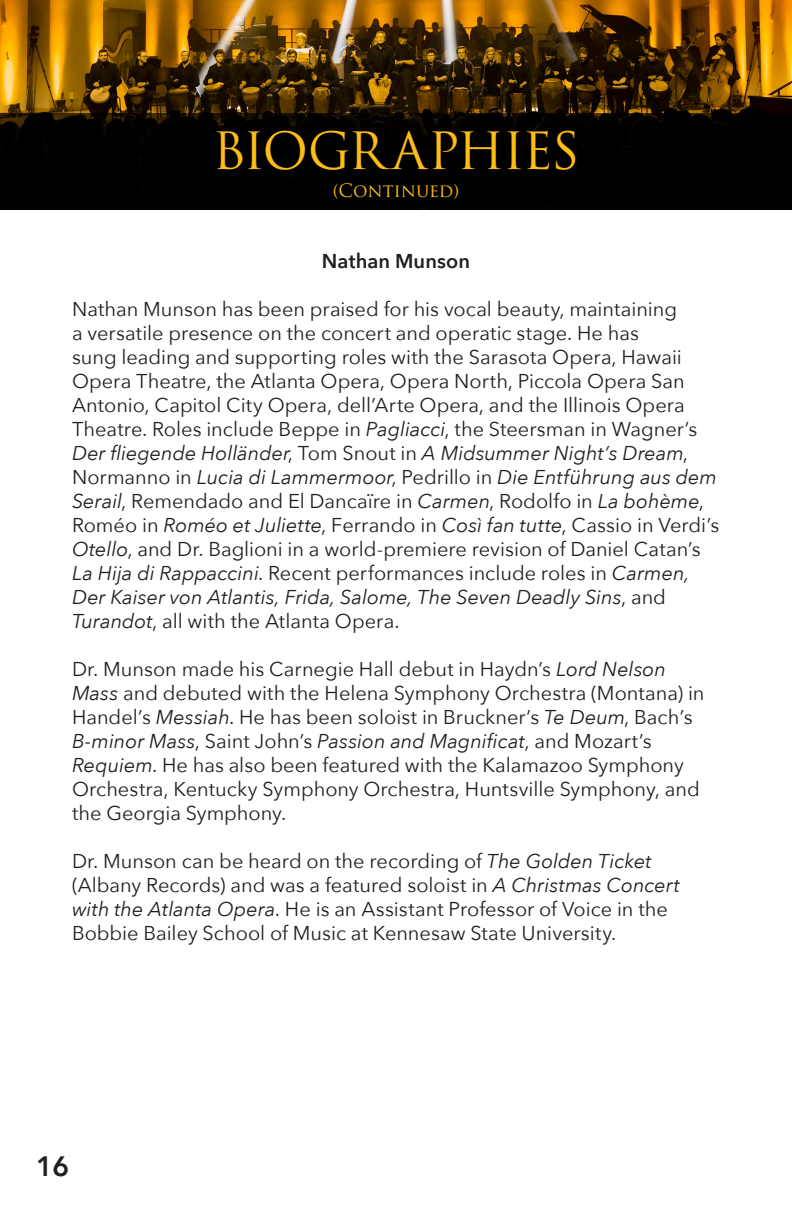
<style>
.page{position:relative;width:792px;height:1224px;background:#fff}
.page>*{position:absolute;margin:0;border:0;box-sizing:border-box;transform-origin:0 0}
.t1{font:50px "Trajan Pro";letter-spacing:-.04em;color:#fdbc16}
.t2{font:800 28px "Avenir";color:#231f20}
.Body_Text{font:20px/24px "Avenir Next";color:#231f20}
.Body_Text-2{font:600 20px "Avenir Next";letter-spacing:.005em;color:#231f20}
.t3{font:18px "Trajan Pro";color:#fdbc16}
.s1{font-style:italic}
</style>
<div class="page">
<img style="left:0;top:0;width:792px;height:113px">
<div style="left:0;top:113px;width:792px;height:96px;background:#000"></div>
<p class="t1" style="left:212px;top:119px;width:369px">BIOGRAPHIES</p>
<p class="t3" style="left:333px;top:179px;width:128px">(Continued)</p>
<p class="Body_Text-2" style="left:322px;top:244px;width:150px">Nathan Munson</p>
<p class="Body_Text" style="left:72px;top:296px;width:649px">Nathan Munson has been praised for his vocal beauty, maintaining<br>a versatile presence on the concert and operatic stage. He has<br>sung leading and supporting roles with the Sarasota Opera, Hawaii Opera Theatre, the Atlanta Opera, Opera North, Piccola Opera San Antonio, Capitol City Opera, dell’Arte Opera, and the Illinois Opera Theatre. Roles include Beppe in <span class="s1">Pagliacci</span>, the Steersman in Wagner’s <span class="s1">Der fliegende Holländer</span>, Tom Snout in <span class="s1">A Midsummer Night’s Dream</span>, Normanno in <span class="s1">Lucia di Lammermoor</span>, Pedrillo in <span class="s1">Die Entführung aus dem Serail</span>, Remendado and El Dancaïre in <span class="s1">Carmen</span>, Rodolfo in <span class="s1">La bohème</span>, Roméo in <span class="s1">Roméo et Juliette</span>, Ferrando in <span class="s1">Così fan tutte</span>, Cassio in Verdi’s <span class="s1">Otello</span>, and Dr. Baglioni in a world-premiere revision of Daniel Catan’s <span class="s1">La Hija di Rappaccini</span>. Recent performances include roles in <span class="s1">Carmen, Der Kaiser von Atlantis, Frida, Salome, The Seven Deadly Sins</span>, and <span class="s1">Turandot</span>, all with the Atlanta Opera.</p>
<p class="Body_Text" style="left:72px;top:656px;width:634px">Dr. Munson made his Carnegie Hall debut in Haydn’s <span class="s1">Lord Nelson Mass</span> and debuted with the Helena Symphony Orchestra (Montana) in Handel’s <span class="s1">Messiah</span>. He has been soloist in Bruckner’s <span class="s1">Te Deum</span>, Bach’s <span class="s1">B-minor Mass</span>, Saint John’s <span class="s1">Passion and Magnificat</span>, and Mozart’s <span class="s1">Requiem</span>. He has also been featured with the Kalamazoo Symphony Orchestra, Kentucky Symphony Orchestra, Huntsville Symphony, and the Georgia Symphony.</p>
<p class="Body_Text" style="left:72px;top:848px;width:609px">Dr. Munson can be heard on the recording of <span class="s1">The Golden Ticket </span>(Albany Records) and was a featured soloist in <span class="s1">A Christmas Concert with the Atlanta Opera</span>. He is an Assistant Professor of Voice in the Bobbie Bailey School of Music at Kennesaw State University.</p>
<p class="t2" style="left:36px;top:1144px;width:35px">16</p>
</div>
